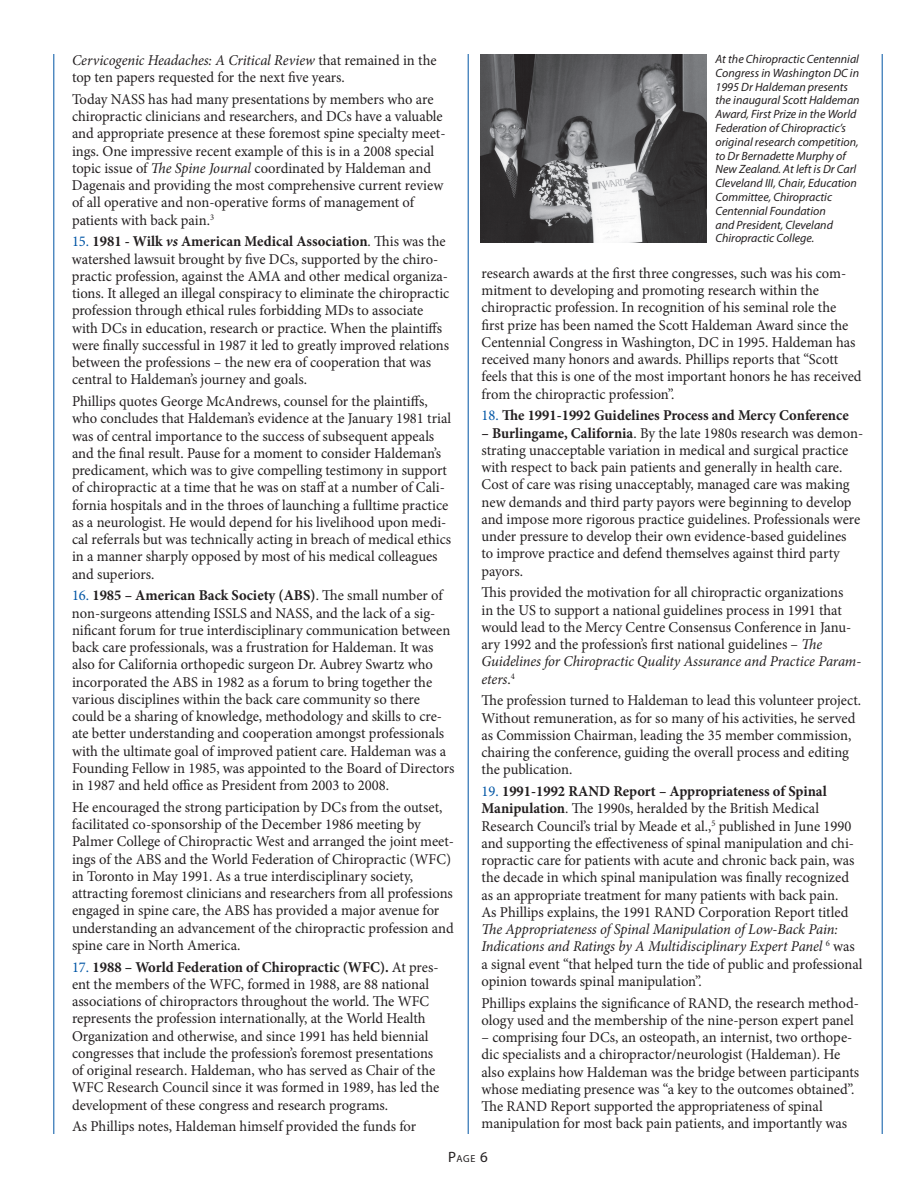
<style>
.page{position:relative;width:918px;height:1188px;background:#fff}
.page>*{position:absolute;margin:0;border:0;box-sizing:border-box;transform-origin:0 0}
.t1{font:15px/17.2px "Minion Pro";color:#231f20}
.t2{font:italic 15px/17.2px "Minion Pro";letter-spacing:-.01em;color:#231f20}
.t3{font:700 15px "Minion Pro";color:#231f20}
.t4{font:italic 12px/13.8px "Myriad Pro";color:#231f20}
.t5{font:10.2px "Myriad Pro";color:#231f20}
.s1{font-style:italic}
.s2{color:#0155a5}
.s3{font-weight:700}
.s4{font-weight:700;font-style:italic}
.s5{font-weight:400;color:#0155a5}
.s6{font-style:normal}
.s7{font-size:15px}
</style>
<div class="page">
<hr style="left:54px;top:54px;width:1px;height:1080px;background:#0155a5">
<hr style="left:882px;top:54px;width:1px;height:1080px;background:#0155a5">
<hr style="left:468px;top:54px;width:1px;height:1080px;background:#0155a5">
<img style="left:481px;top:54px;width:225px;height:189px">
<p class="t1" style="left:72px;top:52px;width:366px"><span class="s1">Cervicogenic Headaches: A Critical Review</span> that remained in the top ten papers requested for the next five years.</p>
<p class="t1" style="left:72px;top:91px;width:375px">Today NASS has had many presentations by members who are chiropractic clinicians and researchers, and DCs have a valuable and appropriate presence at these foremost spine specialty meet&shy;ings. One impressive recent example of this is in a 2008 special topic issue of <span class="s1">The Spine Journal</span> coordinated by Haldeman and Dagenais and providing the most comprehensive current review of all operative and non-operative forms of management of patients with back pain.<sup>3</sup></p>
<p class="t1" style="left:72px;top:233px;width:379px"><span class="s2">15.</span> <span class="s3">1981 - Wilk</span> <span class="s4">vs</span> <span class="s3">American Medical Association</span>. This was the watershed lawsuit brought by five DCs, supported by the chiro&shy;practic profession, against the AMA and other medical organiza&shy;tions. It alleged an illegal conspiracy to eliminate the chiropractic profession through ethical rules forbidding MDs to associate with DCs in education, research or practice. When the plaintiffs were finally successful in 1987 it led to greatly improved relations between the professions – the new era of cooperation that was central to Haldeman’s journey and goals.</p>
<p class="t1" style="left:72px;top:393px;width:381px">Phillips quotes George McAndrews, counsel for the plaintiffs, who concludes that Haldeman’s evidence at the January 1981 trial was of central importance to the success of subsequent appeals and the final result. Pause for a moment to consider Haldeman’s predicament, which was to give compelling testimony in support of chiropractic at a time that he was on staff at a number of Cali&shy;fornia hospitals and in the throes of launching a fulltime practice as a neurologist. He would depend for his livelihood upon medi&shy;cal referrals but was technically acting in breach of medical ethics in a manner sharply opposed by most of his medical colleagues and superiors.</p>
<p class="t1" style="left:72px;top:587px;width:384px"><span class="s2">16.</span> <span class="s3">1985 – American Back Society (ABS)</span>. The small number of non-surgeons attending ISSLS and NASS, and the lack of a sig&shy;nificant forum for true interdisciplinary communication between back care professionals, was a frustration for Haldeman. It was also for California orthopedic surgeon Dr. Aubrey Swartz who incorporated the ABS in 1982 as a forum to bring together the various disciplines within the back care community so there could be a sharing of knowledge, methodology and skills to cre&shy;ate better understanding and cooperation amongst professionals with the ultimate goal of improved patient care. Haldeman was a Founding Fellow in 1985, was appointed to the Board of Directors in 1987 and held office as President from 2003 to 2008.</p>
<p class="t1" style="left:72px;top:799px;width:384px">He encouraged the strong participation by DCs from the outset, facilitated co-sponsorship of the December 1986 meeting by Palmer College of Chiropractic West and arranged the joint meet&shy;ings of the ABS and the World Federation of Chiropractic (WFC) in Toronto in May 1991. As a true interdisciplinary society, attracting foremost clinicians and researchers from all professions engaged in spine care, the ABS has provided a major avenue for understanding an advancement of the chiropractic profession and spine care in North America.</p>
<p class="t1" style="left:72px;top:958px;width:369px"><span class="s2">17.</span> <span class="s3">1988 – World Federation of Chiropractic (WFC).</span> At pres&shy;ent the members of the WFC, formed in 1988, are 88 national associations of chiropractors throughout the world. The WFC represents the profession internationally, at the World Health Organization and otherwise, and since 1991 has held biennial congresses that include the profession’s foremost presentations of original research. Haldeman, who has served as Chair of the WFC Research Council since it was formed in 1989, has led the development of these congress and research programs.</p>
<p class="t1" style="left:72px;top:1118px;width:346px">As Phillips notes, Haldeman himself provided the funds for</p>
<p class="t4" style="left:716px;top:52px;width:146px">At the Chiropractic Centennial<br>Congress in Washington DC in<br>1995 Dr Haldeman presents the inaugural Scott Haldeman<br>Award, First Prize in the World<br>Federation of Chiropractic’s original research competition, to Dr Bernadette Murphy of<br>New Zealand. At left is Dr Carl<br>Cleveland III, Chair, Education<br>Committee, Chiropractic<br>Centennial Foundation<br>and President, Cleveland<br>Chiropractic College.</p>
<p class="t1" style="left:482px;top:265px;width:382px">research awards at the first three congresses, such was his com&shy;mitment to developing and promoting research within the chiropractic profession. In recognition of his seminal role the first prize has been named the Scott Haldeman Award since the Centennial Congress in Washington, DC in 1995. Haldeman has received many honors and awards. Phillips reports that “Scott feels that this is one of the most important honors he has received from the chiropractic profession”.</p>
<p class="t3" style="left:482px;top:405px;width:369px"><span class="s5">18.</span> The 1991-1992 Guidelines Process and Mercy Conference</p>
<p class="t1" style="left:482px;top:424px;width:383px"><span class="s3">– Burlingame, California</span>. By the late 1980s research was demon&shy;strating unacceptable variation in medical and surgical practice with respect to back pain patients and generally in health care.<br>Cost of care was rising unacceptably, managed care was making new demands and third party payors were beginning to develop and impose more rigorous practice guidelines. Professionals were under pressure to develop their own evidence-based guidelines<br>to improve practice and defend themselves against third party payors.</p>
<p class="t1" style="left:482px;top:584px;width:381px">This provided the motivation for all chiropractic organizations<br>in the US to support a national guidelines process in 1991 that would lead to the Mercy Centre Consensus Conference in Janu&shy;ary 1992 and the profession’s first national guidelines – <span class="s1">The Guidelines for Chiropractic Quality Assurance and Practice Param&shy;eters</span>.<sup>4</sup></p>
<p class="t1" style="left:482px;top:692px;width:381px">The profession turned to Haldeman to lead this volunteer project.<br>Without remuneration, as for so many of his activities, he served as Commission Chairman, leading the 35 member commission, chairing the conference, guiding the overall process and editing the publication.</p>
<p class="t1" style="left:481px;top:783px;width:374px"><span class="s2">19.</span> <span class="s3">1991-1992 RAND Report – Appropriateness of Spinal Manipulation</span>. The 1990s, heralded by the British Medical Research Council’s trial by Meade et al.,<sup>5</sup> published in June 1990 and supporting the effectiveness of spinal manipulation and chi&shy;ropractic care for patients with acute and chronic back pain, was the decade in which spinal manipulation was finally recognized as an appropriate treatment for many patients with back pain.<br>As Phillips explains, the 1991 RAND</p>
<p class="t1" style="left:698px;top:904px;width:152px">Corporation Report titled</p>
<p class="t2" style="left:482px;top:921px;width:383px">The Appropriateness of Spinal Manipulation of Low-Back Pain:<br>Indications and Ratings by A Multidisciplinary Expert Panel <sup>6</sup> <span class="s6">was a signal event “that helped turn the tide of public and professional opinion towards spinal manipulation”.</span></p>
<p class="t1" style="left:482px;top:994px;width:218px">Phillips explains the significance of RAND</p>
<p class="t1" style="left:482px;top:994px;width:379px;text-indent:247px">, the research method&shy;ology used and the membership of the nine-person expert panel</p>
<p class="t1" style="left:482px;top:1029px;width:379px">– comprising four DCs, an osteopath, an internist, two orthope&shy;dic specialists and a chiropractor/neurologist (Haldeman). He also explains how Haldeman was the bridge between participants whose mediating presence was “a key to the outcomes obtained”.<br>The RAND</p>
<p class="t1" style="left:482px;top:1098px;width:367px;text-indent:69px">Report supported the appropriateness of spinal manipulation for most back pain patients, and importantly was</p>
<p class="t5" style="left:448px;top:1152px;width:29px"><span class="s7">P</span>age</p>
</div>
